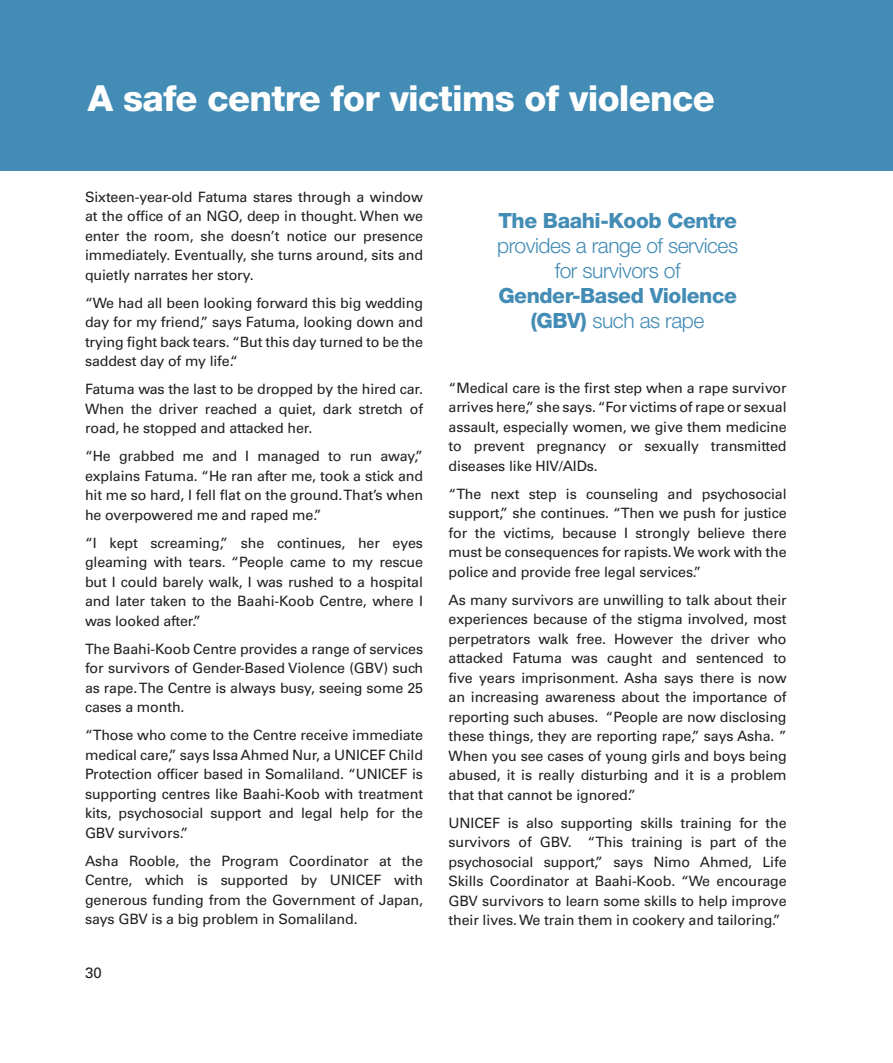
<style>
.page{position:relative;width:893px;height:1063px;background:#fff}
.page>*{position:absolute;margin:0;border:0;box-sizing:border-box;transform-origin:0 0}
.t1{font:800 36px "Helvetica Neue LT Std";letter-spacing:-.02em;color:#fff}
.t2{font:800 21px/25.2px "Helvetica Neue LT Std";letter-spacing:-.02em;color:#438cb5;text-align:center}
.t3{font:300 21px/25.2px "Helvetica Neue LT Std";letter-spacing:-.02em;color:#438cb5;text-align:center}
.t4{font:15px "Univers LT Std";color:#231f20}
.t5{font:14.25px/19.5px "Univers LT Std";letter-spacing:-.01em;color:#231f20;text-align:justify}
.s1{font-weight:300}
</style>
<div class="page">
<div style="left:0;top:0;width:893px;height:170px;background:#438cb5"></div>
<h1 class="t1" style="left:88px;top:77px;width:628px">A safe centre for victims of violence</h1>
<p class="t5" style="left:85px;top:187px;width:340px">Sixteen-year-old Fatuma stares through a window at the office of an NGO, deep in thought. When we enter the room, she doesn’t notice our presence immediately. Eventually, she turns around, sits and quietly narrates her story.</p>
<p class="t5" style="left:85px;top:293px;width:340px">“We had all been looking forward this big wedding day for my friend,” says Fatuma, looking down and trying fight back tears. “But this day turned to be the saddest day of my life.“</p>
<p class="t5" style="left:85px;top:379px;width:340px">Fatuma was the last to be dropped by the hired car.<br>When the driver reached a quiet, dark stretch of road, he stopped and attacked her.</p>
<p class="t5" style="left:85px;top:446px;width:340px">“He grabbed me and I managed to run away,” explains Fatuma. “He ran after me, took a stick and hit me so hard, I fell flat on the ground. That’s when he overpowered me and raped me.”</p>
<p class="t5" style="left:85px;top:533px;width:340px">“I kept screaming,” she continues, her eyes gleaming with tears. “People came to my rescue but I could barely walk, I was rushed to a hospital and later taken to the Baahi-Koob Centre, where I was looked after.”</p>
<p class="t5" style="left:85px;top:639px;width:340px">The Baahi-Koob Centre provides a range of services for survivors of Gender-Based Violence (GBV) such as rape. The Centre is always busy, seeing some 25 cases a month.</p>
<p class="t5" style="left:85px;top:725px;width:340px">“Those who come to the Centre receive immediate medical care,” says Issa Ahmed Nur, a UNICEF Child Protection officer based in Somaliland. “UNICEF is supporting centres like Baahi-Koob with treatment kits, psychosocial support and legal help for the GBV survivors.”</p>
<p class="t5" style="left:85px;top:851px;width:340px">Asha Rooble, the Program Coordinator at the Centre, which is supported by UNICEF with generous funding from the Government of Japan, says GBV is a big problem in Somaliland.</p>
<p class="t4" style="left:85px;top:964px;width:18px">30</p>
<h2 class="t2" style="left:498px;top:207px;width:240px">The Baahi-Koob Centre</h2>
<h2 class="t3" style="left:497px;top:232px;width:243px">provides a range of services for survivors of</h2>
<h2 class="t2" style="left:498px;top:283px;width:240px">Gender-Based Violence (GBV) <span class="s1">such as rape</span></h2>
<p class="t5" style="left:449px;top:378px;width:340px">“Medical care is the first step when a rape survivor arrives here,” she says. “For victims of rape or sexual assault, especially women, we give them medicine to prevent pregnancy or sexually transmitted diseases like HIV/AIDs.</p>
<p class="t5" style="left:449px;top:484px;width:340px">“The next step is counseling and psychosocial support,” she continues. “Then we push for justice for the victims, because I strongly believe there must be consequences for rapists. We work with the police and provide free legal services.”</p>
<p class="t5" style="left:449px;top:590px;width:340px">As many survivors are unwilling to talk about their experiences because of the stigma involved, most perpetrators walk free. However the driver who attacked Fatuma was caught and sentenced to five years imprisonment. Asha says there is now an increasing awareness about the importance of reporting such abuses. “People are now disclosing these things, they are reporting rape,” says Asha. ” When you see cases of young girls and boys being abused, it is really disturbing and it is a problem that that cannot be ignored.”</p>
<p class="t5" style="left:449px;top:813px;width:340px">UNICEF is also supporting skills training for the survivors of GBV. “This training is part of the psychosocial support,” says Nimo Ahmed, Life Skills Coordinator at Baahi-Koob. “We encourage GBV survivors to learn some skills to help improve their lives. We train them in cookery and tailoring.”</p>
</div>
